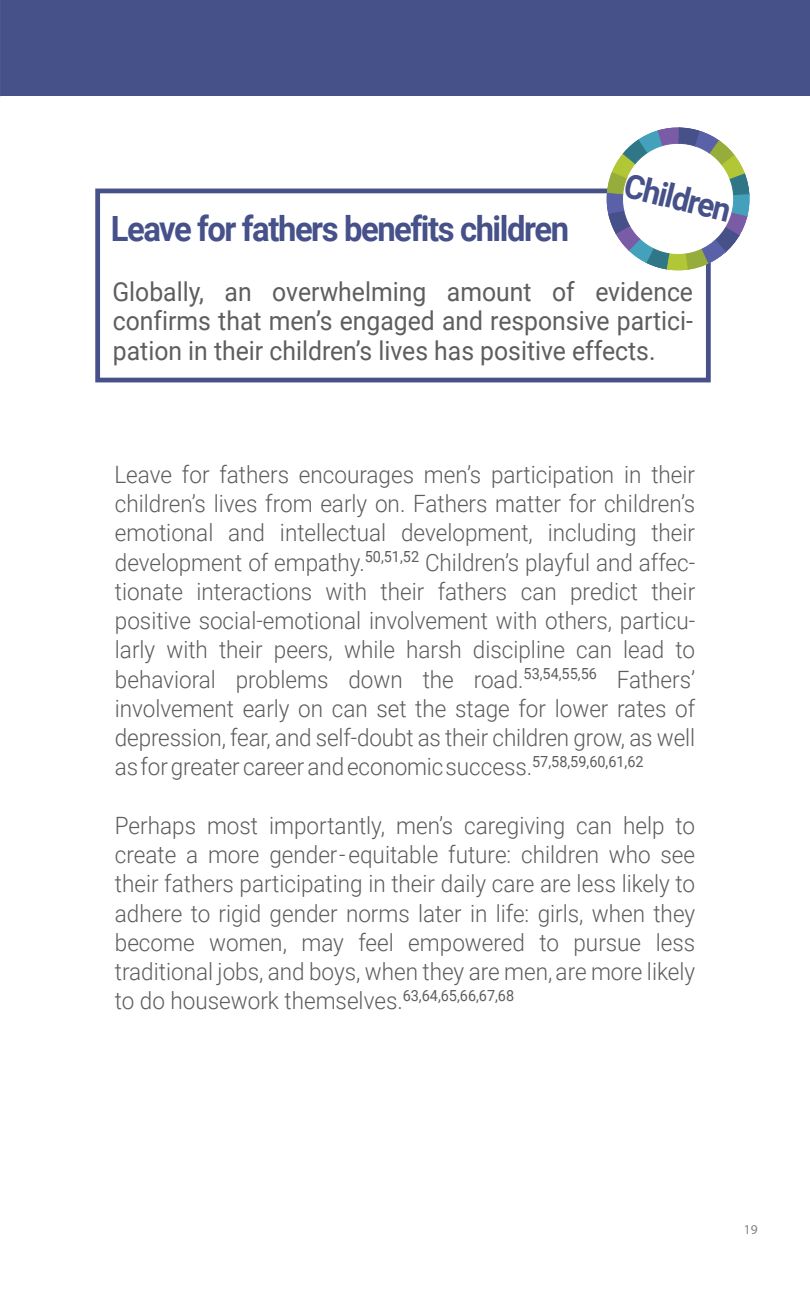
<style>
.page{position:relative;width:810px;height:1296px;background:#fff}
.page>*{position:absolute;margin:0;border:0;box-sizing:border-box;transform-origin:0 0}
.t1{font:700 34.65px "Roboto";letter-spacing:-.045em;color:#465089;scale:.94 1}
.t2{font:700 33.3px "Roboto";color:#465089;scale:.94 1}
.t3{font:26.32px/29.7px "Roboto";color:#5e5e5e;text-align:justify;scale:.94 1}
.t4{font:300 23.85px/29.2px "Roboto";color:#5d5d5d;text-align:justify;scale:.94 1}
.t5{font:13.5px "Myriad Pro";color:#818181}
</style>
<div class="page">
<div style="left:95px;top:189px;width:616px;height:193px;border:5px solid #465089"></div>
<svg style="left:607px;top:127px;width:142px;height:145px"></svg>
<div style="left:0;top:0;width:810px;height:95px;background:#465089"></div>
<svg style="left:0;top:0;width:1px;height:96px"></svg>
<h1 class="t1" style="left:111px;top:209px;width:489px">Leave for fathers benefits children</h1>
<h2 class="t2" style="left:630px;top:166px;width:117px;rotate:14deg">Children</h2>
<p class="t3" style="left:112px;top:277px;width:619px">Globally, an overwhelming amount of evidence confirms that men’s engaged and responsive partici&shy;pation in their children’s lives has positive effects.</p>
<p class="t4" style="left:114px;top:460px;width:619px">Leave for fathers encourages men’s participation in their children’s lives from early on. Fathers matter for children’s emotional and intellectual development, including their development of empathy.<sup>50,51,52</sup> Children’s playful and affec&shy;tionate interactions with their fathers can predict their positive social-emotional involvement with others, particu&shy;larly with their peers, while harsh discipline can lead to behavioral problems down the road.<sup>53,54,55,56</sup> Fathers’ involvement early on can set the stage for lower rates of depression, fear, and self-doubt as their children grow, as well asforgreater career andeconomicsuccess.<sup>57,58,59,60,61,62</sup></p>
<p class="t4" style="left:115px;top:811px;width:619px">Perhaps most importantly, men’s caregiving can help to create a more gender-equitable future: children who see their fathers participating in their daily care are less likely to adhere to rigid gender norms later in life: girls, when they become women, may feel empowered to pursue less traditional jobs, and boys, when they are men, are more likely to do housework themselves.<sup>63,64,65,66,67,68</sup></p>
<p class="t5" style="left:744px;top:1222px;width:15px">19</p>
</div>
